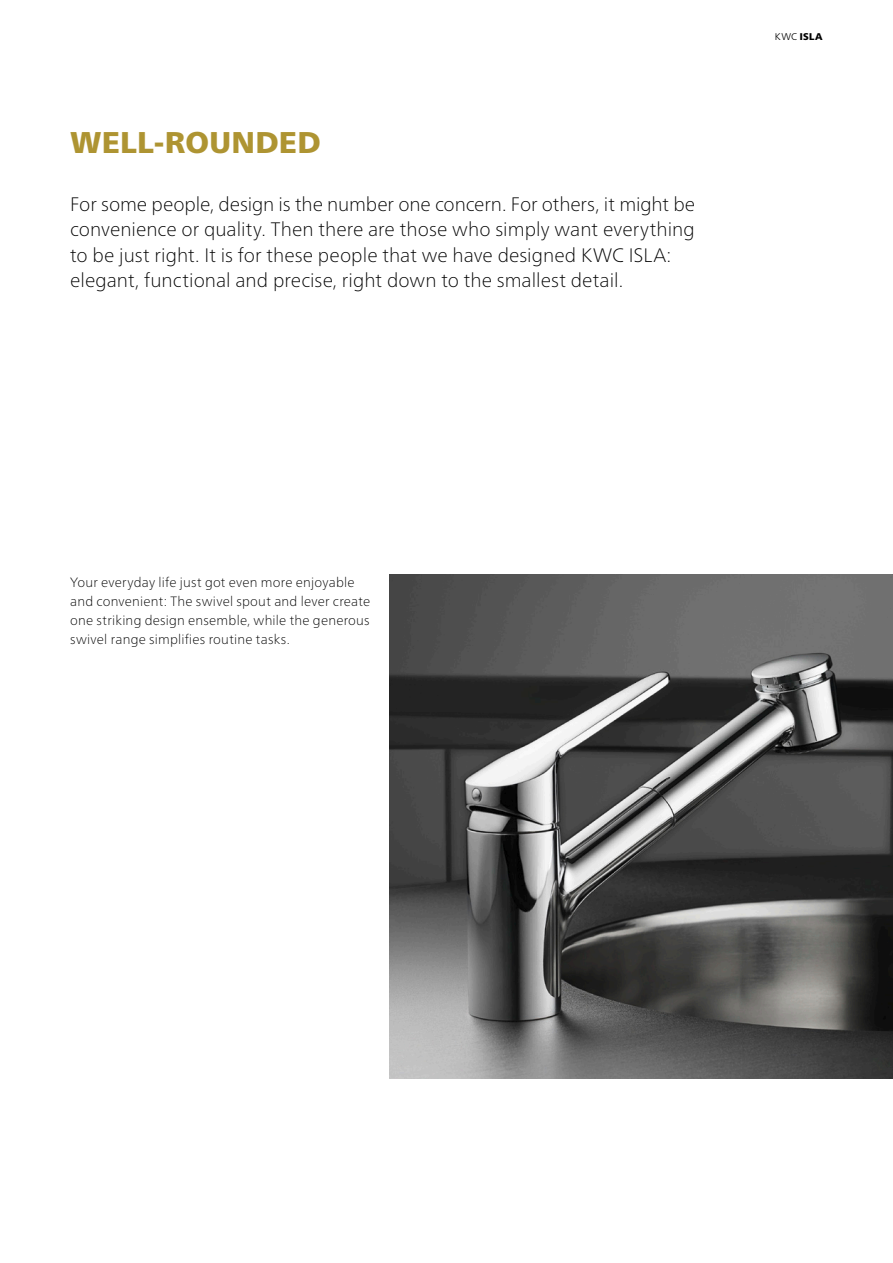
<style>
.page{position:relative;width:893px;height:1263px;background:#fff}
.page>*{position:absolute;margin:0;border:0;box-sizing:border-box;transform-origin:0 0}
._1_1_Headline_20_pt{font:900 30px "Frutiger Neue LTW1 G";letter-spacing:.02em;color:#ae9432}
._1_3_Intro_13_pt_Thi{font:100 19.5px/25.5px "Frutiger Neue LTW1 G";color:#000}
._1_6_Copy_9_pt_Thin{font:100 13.5px/19.2px "Frutiger Neue LTW1 G";letter-spacing:.015em;color:#000}
._1_10_Extra_Small_Co{font:900 9.75px "Frutiger Neue LTW1 G";color:#000}
.s1{font-weight:300}
</style>
<div class="page">
<img style="left:389px;top:574px;width:504px;height:504px">
<p class="_1_1_Headline_20_pt" style="left:70px;top:120px;width:252px">WELL-ROUNDED</p>
<p class="_1_3_Intro_13_pt_Thi" style="left:70px;top:190px;width:626px">For some people, design is the number one concern. For others, it might be convenience or quality. Then there are those who simply want everything to be just right. It is for these people that we have designed KWC ISLA: elegant, functional and precise, right down to the smallest detail.</p>
<p class="_1_10_Extra_Small_Co" style="left:775px;top:30px;width:49px"><span class="s1">KWC</span> ISLA</p>
<p class="_1_6_Copy_9_pt_Thin" style="left:70px;top:572px;width:301px">Your everyday life just got even more enjoyable and convenient: The swivel spout and lever create one striking design ensemble, while the generous swivel range simplifies routine tasks.</p>
</div>
